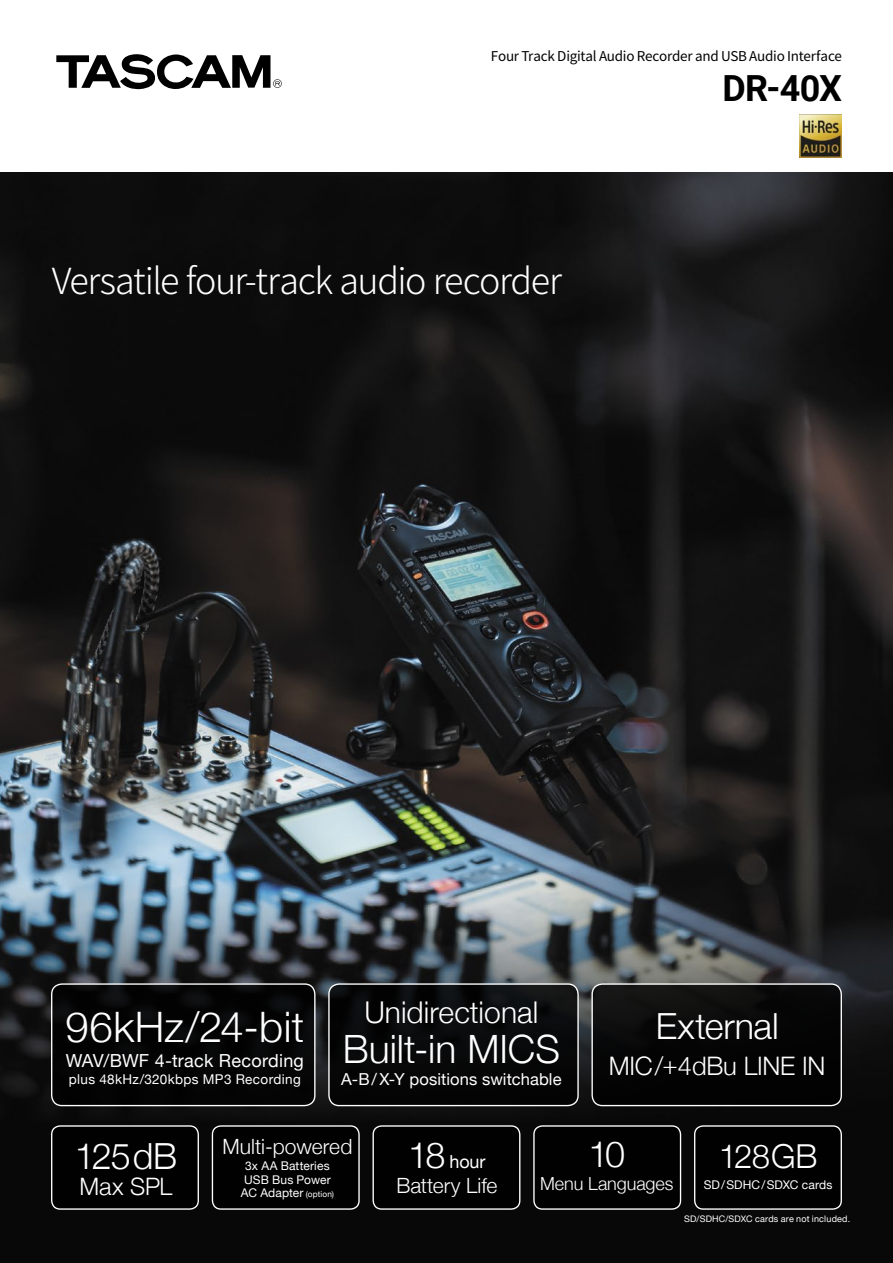
<style>
.page{position:relative;width:893px;height:1263px;background:#fff}
.page>*{position:absolute;margin:0;border:0;box-sizing:border-box;transform-origin:0 0}
.t1{font:300 42px "Helvetica Neue";letter-spacing:.01em;color:#fff}
.t2{font:300 39px "Helvetica Neue";color:#fff}
.t3{font:300 36px "Noto Sans CJ Kjp";letter-spacing:-.04em;color:#fff}
.t4{font:300 36px "Helvetica Neue";letter-spacing:-.01em;color:#fff}
.t5{font:700 36px "Roboto";color:#000}
.t6{font:300 33px "Helvetica Neue";letter-spacing:-.015em;color:#fff}
.t7{font:300 30px "Helvetica Neue";color:#fff}
.t8{font:300 25.5px "Helvetica Neue";letter-spacing:-.01em;color:#fff}
.t9{font:300 24px "Helvetica Neue";letter-spacing:-.01em;color:#fff}
.t10{font:300 21px "Helvetica Neue";color:#fff}
.t11{font:18px "Helvetica Neue";letter-spacing:.01em;color:#fff}
.t12{font:300 18px "Helvetica Neue";letter-spacing:-.005em;color:#fff}
.t13{font:16.5px "Helvetica Neue";letter-spacing:.01em;color:#fff}
.t14{font:13.5px "Noto Sans CJ Kjp";letter-spacing:-.02em;color:#000}
.t15{font:13.5px "Helvetica Neue";letter-spacing:.025em;color:#fff}
.t16{font:12px/13.5px "Helvetica Neue";letter-spacing:.01em;color:#fff;text-align:center}
.t17{font:9px "Helvetica Neue";letter-spacing:.02em;color:#fff}
.s1{font-size:8.25px}
.s2{font-weight:300;font-size:36px}
</style>
<div class="page">
<img style="left:0;top:172px;width:893px;height:1091px">
<div style="left:534px;top:1126px;width:146px;height:83px;background:#000;border-radius:9px"></div>
<div style="left:373px;top:1126px;width:147px;height:83px;background:#000;border-radius:9px"></div>
<div style="left:212px;top:1126px;width:147px;height:83px;background:#000;border-radius:9px"></div>
<div style="left:52px;top:1126px;width:146px;height:83px;background:#000;border-radius:9px"></div>
<div style="left:695px;top:1126px;width:146px;height:83px;background:#000;border-radius:9px"></div>
<div style="left:52px;top:984px;width:263px;height:121px;background:#000;border-radius:10px"></div>
<div style="left:329px;top:984px;width:249px;height:121px;background:#070808;border-radius:10px"></div>
<div style="left:592px;top:984px;width:249px;height:121px;background:#000;border-radius:10px"></div>
<svg style="left:56px;top:54px;width:226px;height:35px"></svg>
<div style="left:533px;top:1125px;width:148px;height:85px;border:1px solid #fff;border-radius:9px"></div>
<div style="left:372px;top:1125px;width:148px;height:85px;border:1px solid #fff;border-radius:9px"></div>
<div style="left:212px;top:1125px;width:148px;height:85px;border:1px solid #fff;border-radius:9px"></div>
<div style="left:51px;top:1125px;width:148px;height:85px;border:1px solid #fff;border-radius:9px"></div>
<div style="left:694px;top:1125px;width:148px;height:85px;border:1px solid #fff;border-radius:9px"></div>
<div style="left:51px;top:983px;width:264px;height:123px;border:1px solid #fff;border-radius:10px"></div>
<div style="left:328px;top:983px;width:251px;height:123px;border:1px solid #fff;border-radius:10px"></div>
<div style="left:591px;top:983px;width:251px;height:123px;border:1px solid #fff;border-radius:10px"></div>
<img style="left:800px;top:115px;width:42px;height:42px">
<p class="t14" style="left:491px;top:48px;width:352px">Four Track Digital Audio Recorder and USB Audio Interface</p>
<h3 class="t5" style="left:722px;top:63px;width:121px">DR-40X</h3>
<h3 class="t3" style="left:52px;top:261px;width:512px">Versatile four-track audio recorder</h3>
<h1 class="t1" style="left:65px;top:993px;width:240px">96kHz/24-bit</h1>
<h3 class="t11" style="left:66px;top:1047px;width:240px">WAV/BWF 4-track Recording</h3>
<p class="t15" style="left:69px;top:1069px;width:233px">plus 48kHz/320kbps MP3 Recording</p>
<h3 class="t7" style="left:364px;top:988px;width:175px">Unidirectional</h3>
<h2 class="t2" style="left:343px;top:1018px;width:219px">Built-in MICS</h2>
<h3 class="t13" style="left:341px;top:1067px;width:222px">A-B/ X-Y positions switchable</h3>
<h3 class="t4" style="left:656px;top:997px;width:124px">External</h3>
<h3 class="t8" style="left:609px;top:1046px;width:218px">MIC/+4dBu LINE IN</h3>
<h3 class="t4" style="left:75px;top:1127px;width:104px">125dB</h3>
<h3 class="t9" style="left:80px;top:1167px;width:94px">Max SPL</h3>
<h3 class="t10" style="left:223px;top:1129px;width:131px">Multi-powered</h3>
<p class="t16" style="left:241px;top:1160px;width:95px">3x AA Batteries<br>USB Bus Power<br>AC Adapter <span class="s1">(option)</span></p>
<h3 class="t11" style="left:408px;top:1148px;width:79px"><span class="s2">18</span> hour</h3>
<h3 class="t10" style="left:396px;top:1168px;width:102px">Battery Life</h3>
<h3 class="t4" style="left:588px;top:1125px;width:38px">10</h3>
<h3 class="t12" style="left:540px;top:1169px;width:135px">Menu Languages</h3>
<h3 class="t6" style="left:719px;top:1129px;width:100px">128GB</h3>
<p class="t16" style="left:704px;top:1178px;width:130px">SD/SDHC/SDXC cards</p>
<p class="t17" style="left:684px;top:1212px;width:167px">SD/SDHC/SDXC cards are not included.</p>
</div>
